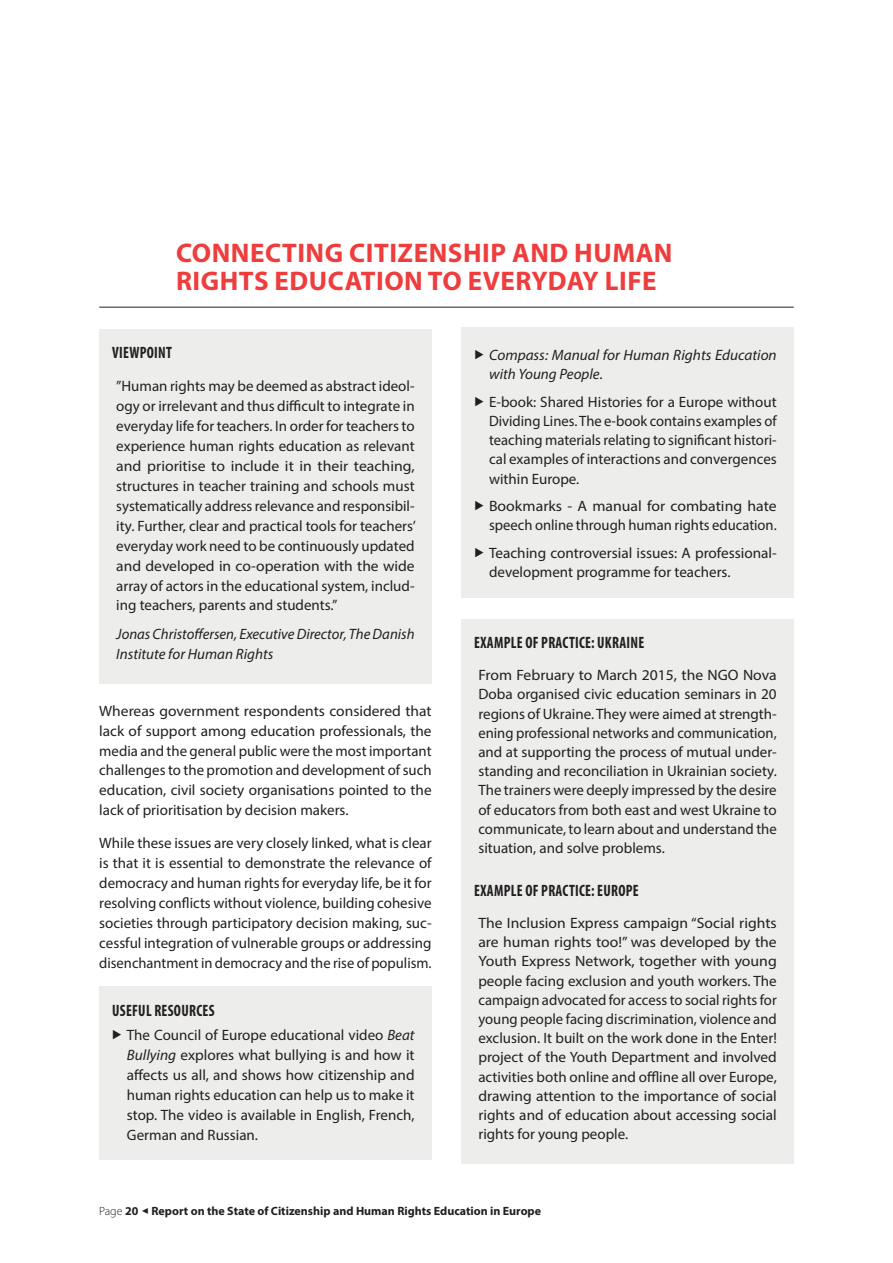
<style>
.page{position:relative;width:893px;height:1263px;background:#fff}
.page>*{position:absolute;margin:0;border:0;box-sizing:border-box;transform-origin:0 0}
.t1{font:700 27px/28.2px "Myriad Pro";letter-spacing:.02em;color:#ee3d3c}
.t2{font:700 condensed 16.5px "Myriad Pro";letter-spacing:.02em;color:#231f20;scale:.9 1}
.t3{font:15px/20px "Myriad Pro";color:#231f20;text-align:justify}
.t4{font:15px/19.2px "Myriad Pro";color:#231f20;text-align:justify;scale:1.04 1}
.t5{font:italic 15px/20px "Myriad Pro";color:#231f20}
.t6{font:15px/19.2px "Myriad Pro";color:#231f20;scale:1.05 1}
.t7{font:700 12px "Myriad Pro";color:#231f20}
.s1{font-style:italic}
.s2{font-style:normal}
.s3{font-weight:300}
</style>
<div class="page">
<hr style="left:99px;top:307px;width:695px;height:1px;background:#231f20">
<div style="left:99px;top:329px;width:333px;height:38px;background:#ededec"></div>
<div style="left:99px;top:363px;width:333px;height:272px;background:#ededec"></div>
<div style="left:99px;top:611px;width:333px;height:73px;background:#ededec"></div>
<div style="left:99px;top:986px;width:333px;height:38px;background:#ededec"></div>
<div style="left:99px;top:1007px;width:333px;height:153px;background:#ededec"></div>
<div style="left:461px;top:327px;width:333px;height:73px;background:#ededec"></div>
<div style="left:461px;top:374px;width:333px;height:130px;background:#ededec"></div>
<div style="left:461px;top:479px;width:333px;height:72px;background:#ededec"></div>
<div style="left:461px;top:526px;width:333px;height:72px;background:#ededec"></div>
<div style="left:461px;top:619px;width:333px;height:38px;background:#ededec"></div>
<div style="left:461px;top:652px;width:333px;height:226px;background:#ededec"></div>
<div style="left:461px;top:867px;width:333px;height:37px;background:#ededec"></div>
<div style="left:461px;top:900px;width:333px;height:264px;background:#ededec"></div>
<h1 class="t1" style="left:176px;top:237px;width:498px">CONNECTING CITIZENSHIP AND HUMAN<br>RIGHTS EDUCATION TO EVERYDAY LIFE</h1>
<p class="t2" style="left:112px;top:343px;width:68px">VIEWPOINT</p>
<p class="t3" style="left:116px;top:376px;width:301px">”Human rights may be deemed as abstract ideol&shy;ogy or irrelevant and thus difficult to integrate in everyday life for teachers. In order for teachers to experience human rights education as relevant and prioritise to include it in their teaching, structures in teacher training and schools must systematically address relevance and responsibil&shy;ity. Further, clear and practical tools for teachers’ everyday work need to be continuously updated and developed in co-operation with the wide array of actors in the educational system, includ&shy;ing teachers, parents and students.”</p>
<p class="t5" style="left:116px;top:624px;width:300px">Jonas Christoffersen, Executive Director, The Danish<br>Institute for Human Rights</p>
<p class="t3" style="left:99px;top:700px;width:334px">Whereas government respondents considered that lack of support among education professionals, the media and the general public were the most important challenges to the promotion and development of such education, civil society organisations pointed to the lack of prioritisation by decision makers.</p>
<p class="t3" style="left:99px;top:833px;width:334px">While these issues are very closely linked, what is clear is that it is essential to demonstrate the relevance of democracy and human rights for everyday life, be it for resolving conflicts without violence, building cohesive societies through participatory decision making, suc&shy;cessful integration of vulnerable groups or addressing disenchantment in democracy and the rise of populism.</p>
<p class="t2" style="left:112px;top:1000px;width:115px">USEFUL RESOURCES</p>
<p class="t3" style="left:127px;top:1025px;width:289px">The Council of Europe educational video <span class="s1">Beat Bullying</span> explores what bullying is and how it affects us all, and shows how citizenship and human rights education can help us to make it stop. The video is available in English, French, German and Russian.</p>
<p class="t5" style="left:489px;top:345px;width:289px;line-height:19.2px">Compass: Manual for Human Rights Education with Young People<span class="s2">.</span></p>
<p class="t3" style="left:489px;top:392px;width:289px;line-height:19.2px">E-book: Shared Histories for a Europe without Dividing Lines. The e‐book contains examples of teaching materials relating to significant histori&shy;cal examples of interactions and convergences within Europe.</p>
<p class="t6" style="left:489px;top:496px;width:275px">Bookmarks - A manual for combating hate speech online through human rights education.</p>
<p class="t3" style="left:489px;top:543px;width:289px;line-height:19.2px">Teaching controversial issues: A professional&shy;development programme for teachers.</p>
<p class="t2" style="left:474px;top:632px;width:190px">EXAMPLE OF PRACTICE: UKRAINE</p>
<p class="t4" style="left:478px;top:665px;width:288px">From February to March 2015, the NGO Nova Doba organised civic education seminars in 20 regions of Ukraine. They were aimed at strength&shy;ening professional networks and communication, and at supporting the process of mutual under&shy;standing and reconciliation in Ukrainian society.<br>The trainers were deeply impressed by the desire of educators from both east and west Ukraine to communicate, to learn about and understand the situation, and solve problems.</p>
<p class="t2" style="left:474px;top:880px;width:184px">EXAMPLE OF PRACTICE: EUROPE</p>
<p class="t4" style="left:478px;top:913px;width:288px">The Inclusion Express campaign “Social rights are human rights too!” was developed by the Youth Express Network, together with young people facing exclusion and youth workers. The campaign advocated for access to social rights for young people facing discrimination, violence and exclusion. It built on the work done in the Enter! project of the Youth Department and involved activities both online and offline all over Europe, drawing attention to the importance of social rights and of education about accessing social rights for young people.</p>
<p class="t7" style="left:99px;top:1203px;width:443px"><span class="s3">Page</span> 20 Report on the State of Citizenship and Human Rights Education in Europe</p>
</div>
